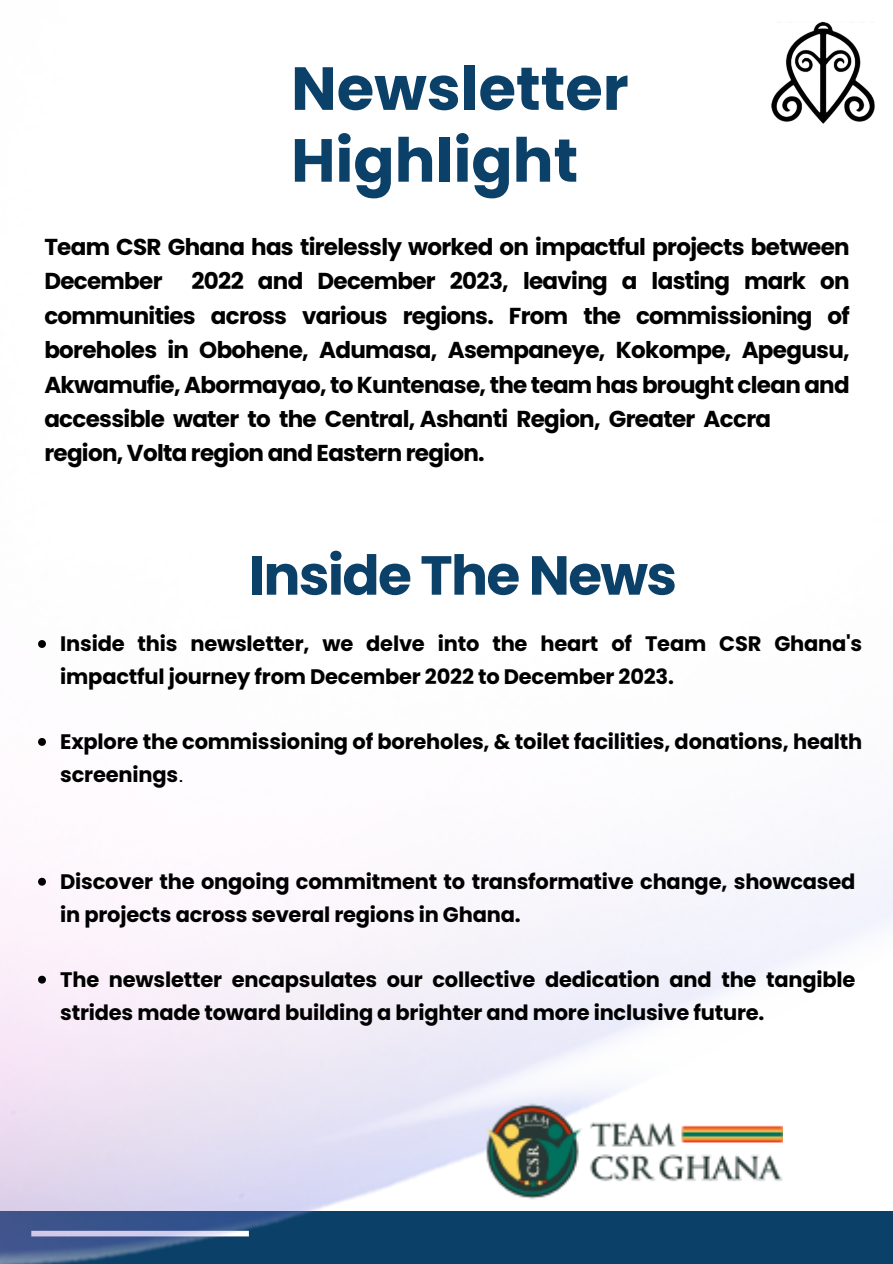
<style>
.page{position:relative;width:893px;height:1264px;background:#fff}
.page>*{position:absolute;margin:0;border:0;box-sizing:border-box;transform-origin:0 0}
.t1{font:700 60.75px/71.8px "Poppins";color:#0b4068}
.t2{font:700 54.9px "Poppins";letter-spacing:-.03em;color:#0b4068}
.t3{font:700 22.95px/34.3px "Poppins";letter-spacing:-.03em;color:#000}
.t4{font:700 21px/32.7px "Poppins";letter-spacing:-.01em;color:#000}
.s1{font-family:"Arial";font-weight:400}
</style>
<div class="page">
<img style="left:0;top:745px;width:892px;height:518px">
<img style="left:485px;top:1100px;width:297px;height:102px">
<img style="left:771px;top:21px;width:104px;height:103px">
<svg style="left:38px;top:640px;width:8px;height:8px"></svg>
<svg style="left:38px;top:738px;width:8px;height:7px"></svg>
<svg style="left:38px;top:877px;width:8px;height:8px"></svg>
<svg style="left:38px;top:975px;width:8px;height:8px"></svg>
<p class="t1" style="left:291px;top:53px;width:339px">Newsletter<br>Highlight</p>
<p class="t3" style="left:44px;top:230px;width:806px">Team CSR Ghana has tirelessly worked on impactful projects between<br>December</p>
<p class="t3" style="left:44px;top:264px;width:806px;text-indent:147px">2022 and December 2023, leaving a lasting mark on communities across various regions. From the commissioning of boreholes in Obohene, Adumasa, Asempaneye, Kokompe, Apegusu, Akwamufie, Abormayao, to Kuntenase, the team has brought clean and accessible water to the Central, Ashanti Region, Greater Accra region, Volta region and Eastern region.</p>
<p class="t2" style="left:249px;top:537px;width:429px">Inside The News</p>
<p class="t4" style="left:60px;top:627px;width:803px">Inside this newsletter, we delve into the heart of Team CSR Ghana's impactful journey from December 2022 to December 2023.</p>
<p class="t4" style="left:60px;top:725px;width:803px">Explore the commissioning of boreholes, &amp; toilet facilities, donations, health screenings<span class="s1">.</span></p>
<p class="t4" style="left:60px;top:865px;width:796px">Discover the ongoing commitment to transformative change, showcased in projects across several regions in Ghana.</p>
<p class="t4" style="left:60px;top:963px;width:796px">The newsletter encapsulates our collective dedication and the tangible strides made toward building a brighter and more inclusive future.</p>
</div>
